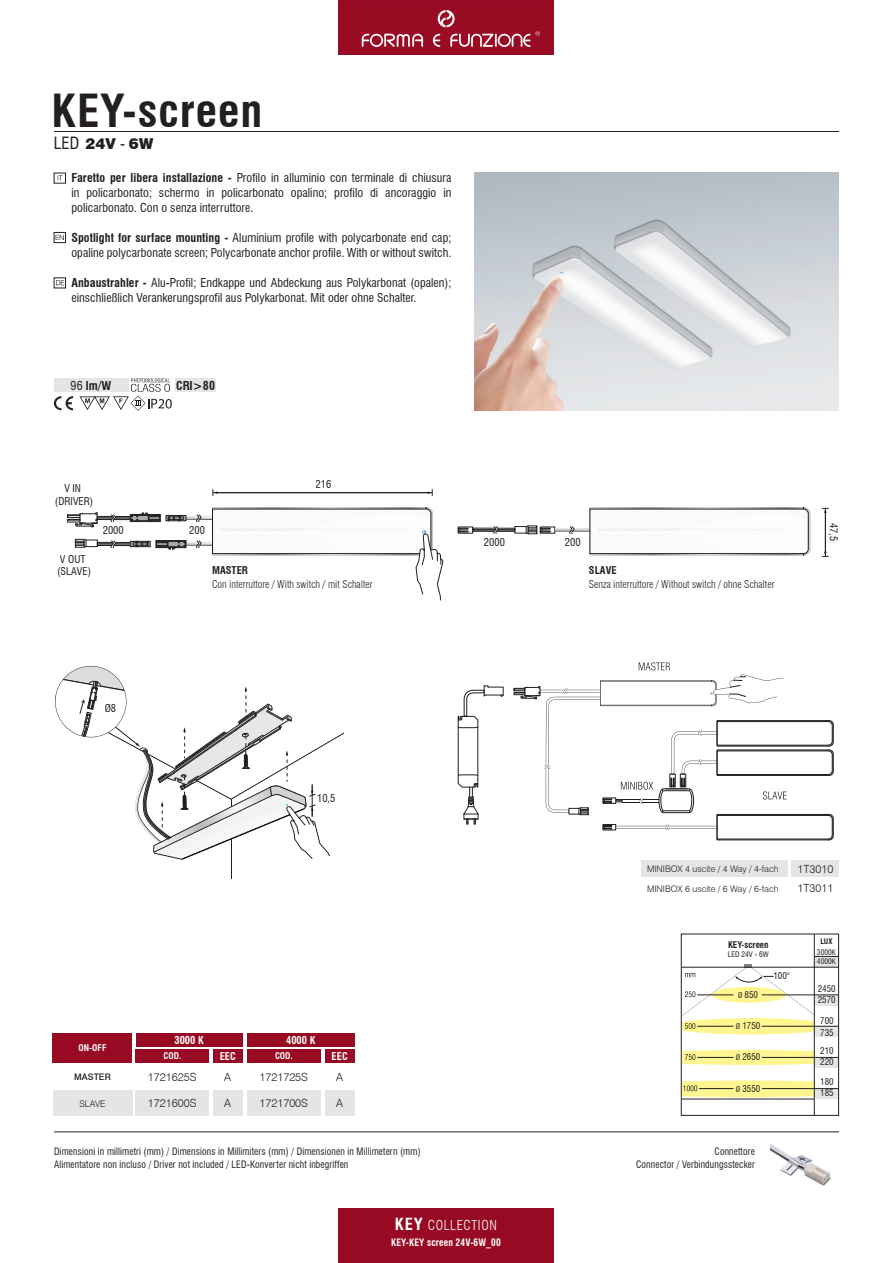
<style>
.page{position:relative;width:893px;height:1263px;background:#fff}
.page>*{position:absolute;margin:0;border:0;box-sizing:border-box;transform-origin:0 0}
.t1{font:700 condensed 44.55px "Swiss 721 BT";letter-spacing:.02em;color:#231f20}
.t2{font:900 15px "Swiss 721 BT";color:#231f20}
.t3{font:300 condensed 13.35px "Swiss 721 BT";letter-spacing:.05em;color:#fff}
.t4{font:condensed 12px/15px "Swiss 721 BT";letter-spacing:.005em;color:#231f20}
.t5{font:700 condensed 12px "Swiss 721 BT";letter-spacing:.005em;color:#231f20}
.t6{font:300 11.25px "Swiss 721 BT";color:#231f20}
.t7{font:300 condensed 10.5px "Swiss 721 BT";color:#231f20}
.t8{font:condensed 10.5px/12.6px "Swiss 721 BT";letter-spacing:.005em;color:#231f20}
.t9{font:700 condensed 10.5px "Swiss 721 BT";color:#fff}
.t10{font:700 condensed 10.5px "Swiss 721 BT";letter-spacing:.005em;color:#231f20}
.t11{font:condensed 10.05px/13.5px "Swiss 721 BT";letter-spacing:.015em;color:#231f20;scale:.95 1}
.t12{font:700 condensed 10.05px "Swiss 721 BT";letter-spacing:.015em;color:#fff;scale:.95 1}
.t13{font:300 9px "Swiss 721 BT";color:#231f20}
.t14{font:condensed 9px/11.2px "Swiss 721 BT";color:#231f20}
.t15{font:700 condensed 9px "Swiss 721 BT";color:#fff}
.t16{font:700 condensed 9px "Swiss 721 BT";color:#231f20}
.t17{font:500 9px "Swiss 721 BT";color:#231f20}
.t18{font:condensed 7.5px/9px "Swiss 721 BT";color:#231f20}
.t19{font:700 condensed 7.5px "Swiss 721 BT";color:#231f20}
.s1{font-weight:400;font-stretch:condensed;font-size:16.5px}
.s2{font-weight:400;font-stretch:condensed}
.s3{font-weight:700}
.s4{font-weight:400}
.s5{font-size:7.5px}
.s6{font-weight:700;font-size:16.35px}
</style>
<div class="page">
<div style="left:338px;top:0;width:216px;height:54px;background:#980a23"></div>
<div style="left:338px;top:1209px;width:216px;height:54px;background:#980a23"></div>
<svg style="left:362px;top:33px;width:61px;height:14px"></svg>
<svg style="left:433px;top:10px;width:107px;height:37px"></svg>
<img style="left:770px;top:1132px;width:69px;height:54px">
<hr style="left:231px;top:838px;width:1px;height:40px;background:#231f20">
<div style="left:473px;top:528px;width:42px;height:2px;border:1px solid #231f20"></div>
<hr style="left:473px;top:530px;width:42px;height:1px;background:#231f20">
<div style="left:515px;top:526px;width:11px;height:7px;border:1px solid #231f20"></div>
<div style="left:458px;top:527px;width:15px;height:6px;border:1px solid #231f20"></div>
<svg style="left:458px;top:528px;width:10px;height:4px"></svg>
<svg style="left:493px;top:526px;width:6px;height:8px"></svg>
<hr style="left:825px;top:512px;width:1px;height:41px;background:#231f20">
<svg style="left:822px;top:508px;width:7px;height:5px"></svg>
<svg style="left:822px;top:552px;width:7px;height:5px"></svg>
<div style="left:86px;top:540px;width:12px;height:7px;border:1px solid #231f20"></div>
<svg style="left:75px;top:539px;width:12px;height:9px"></svg>
<div style="left:97px;top:542px;width:34px;height:2px;border:1px solid #231f20"></div>
<hr style="left:97px;top:545px;width:34px;height:1px;background:#231f20">
<svg style="left:111px;top:540px;width:5px;height:8px"></svg>
<svg style="left:67px;top:512px;width:31px;height:15px"></svg>
<div style="left:97px;top:516px;width:34px;height:2px;border:1px solid #231f20"></div>
<hr style="left:97px;top:519px;width:34px;height:1px;background:#231f20">
<svg style="left:111px;top:514px;width:5px;height:8px"></svg>
<svg style="left:526px;top:507px;width:284px;height:49px"></svg>
<svg style="left:130px;top:507px;width:313px;height:94px"></svg>
<svg style="left:458px;top:685px;width:46px;height:140px"></svg>
<hr style="left:217px;top:492px;width:211px;height:1px;background:#231f20">
<svg style="left:428px;top:489px;width:5px;height:7px"></svg>
<svg style="left:213px;top:489px;width:4px;height:7px"></svg>
<svg style="left:55px;top:666px;width:289px;height:194px"></svg>
<hr style="left:54px;top:1131px;width:785px;height:1px;background:#231f20">
<hr style="left:54px;top:131px;width:785px;height:1px;background:#231f20">
<img style="left:474px;top:173px;width:365px;height:238px">
<div style="left:175px;top:378px;width:41px;height:14px;background:#e4e5e7"></div>
<svg style="left:54px;top:378px;width:118px;height:33px"></svg>
<div style="left:54px;top:173px;width:12px;height:10px;border:1px solid #231f20"></div>
<svg style="left:58px;top:175px;width:5px;height:5px"></svg>
<div style="left:54px;top:232px;width:12px;height:11px;border:1px solid #231f20"></div>
<svg style="left:56px;top:235px;width:8px;height:5px"></svg>
<div style="left:54px;top:278px;width:12px;height:10px;border:1px solid #231f20"></div>
<svg style="left:56px;top:280px;width:8px;height:5px"></svg>
<svg style="left:683px;top:936px;width:154px;height:178px"></svg>
<hr style="left:762px;top:994px;width:77px;height:1px;background:#231f20">
<hr style="left:762px;top:1026px;width:77px;height:1px;background:#231f20">
<hr style="left:762px;top:1057px;width:77px;height:1px;background:#231f20">
<hr style="left:762px;top:1088px;width:77px;height:1px;background:#231f20">
<hr style="left:682px;top:967px;width:156px;height:1px;background:#231f20">
<div style="left:681px;top:934px;width:158px;height:182px;border:1px solid #231f20"></div>
<svg style="left:514px;top:662px;width:320px;height:178px"></svg>
<div style="left:792px;top:860px;width:47px;height:17px;background:#e4e5e7"></div>
<div style="left:641px;top:860px;width:146px;height:17px;background:#e4e5e7"></div>
<div style="left:136px;top:1090px;width:73px;height:26px;background:#e4e5e7"></div>
<div style="left:213px;top:1090px;width:29px;height:26px;background:#e4e5e7"></div>
<div style="left:325px;top:1090px;width:29px;height:26px;background:#e4e5e7"></div>
<div style="left:53px;top:1090px;width:79px;height:26px;background:#e4e5e7"></div>
<div style="left:247px;top:1090px;width:73px;height:26px;background:#e4e5e7"></div>
<div style="left:136px;top:1049px;width:73px;height:13px;background:#980a23"></div>
<div style="left:136px;top:1033px;width:106px;height:13px;background:#980a23"></div>
<div style="left:247px;top:1033px;width:107px;height:13px;background:#980a23"></div>
<div style="left:213px;top:1049px;width:30px;height:13px;background:#980a23"></div>
<div style="left:325px;top:1049px;width:29px;height:13px;background:#980a23"></div>
<div style="left:53px;top:1033px;width:79px;height:29px;background:#980a23"></div>
<div style="left:247px;top:1049px;width:73px;height:13px;background:#980a23"></div>
<h1 class="t1" style="left:52px;top:84px;width:212px">KEY-screen</h1>
<p class="t2" style="left:54px;top:134px;width:101px"><span class="s1">LED</span> 24V <span class="s2">-</span> 6W</p>
<p class="t4" style="left:71px;top:170px;width:382px;text-align:justify"><span class="s3">Faretto per libera installazione -</span> Profilo in alluminio con terminale di chiusura in policarbonato; schermo in policarbonato opalino; profilo di ancoraggio in policarbonato. Con o senza interruttore.</p>
<p class="t4" style="left:71px;top:230px;width:382px"><span class="s3">Spotlight for surface mounting -</span> Aluminium profile with polycarbonate end cap; opaline polycarbonate screen; Polycarbonate anchor profile. With or without switch.</p>
<p class="t4" style="left:71px;top:275px;width:382px"><span class="s3">Anbaustrahler -</span> Alu-Profil; Endkappe und Abdeckung aus Polykarbonat (opalen); einschließlich Verankerungsprofil aus Polykarbonat. Mit oder ohne Schalter.</p>
<p class="t5" style="left:71px;top:378px;width:42px"><span class="s4">96</span> lm/W</p>
<p class="t5" style="left:176px;top:378px;width:40px">CRI&gt;80</p>
<p class="t8" style="left:55px;top:482px;width:40px;text-align:center">V IN (DRIVER)</p>
<p class="t8" style="left:103px;top:524px;width:23px">2000</p>
<p class="t8" style="left:189px;top:524px;width:17px">200</p>
<p class="t8" style="left:316px;top:477px;width:17px">216</p>
<p class="t8" style="left:57px;top:553px;width:35px">V OUT (SLAVE)</p>
<p class="t8" style="left:105px;top:702px;width:13px">Ø8</p>
<p class="t10" style="left:212px;top:564px;width:37px">MASTER</p>
<p class="t7" style="left:212px;top:578px;width:162px">Con interruttore / With switch / mit Schalter</p>
<p class="t8" style="left:317px;top:792px;width:20px">10,5</p>
<p class="t15" style="left:79px;top:1042px;width:29px">ON-OFF</p>
<p class="t17" style="left:74px;top:1071px;width:38px">MASTER</p>
<p class="t13" style="left:80px;top:1098px;width:28px">SLAVE</p>
<p class="t9" style="left:174px;top:1033px;width:31px">3000 K</p>
<p class="t9" style="left:286px;top:1033px;width:31px">4000 K</p>
<p class="t15" style="left:163px;top:1050px;width:19px">COD.</p>
<p class="t9" style="left:220px;top:1049px;width:18px">EEC</p>
<p class="t9" style="left:332px;top:1049px;width:18px">EEC</p>
<p class="t15" style="left:275px;top:1050px;width:19px">COD.</p>
<p class="t6" style="left:148px;top:1070px;width:50px">1721625S</p>
<p class="t6" style="left:148px;top:1096px;width:50px">1721600S</p>
<p class="t6" style="left:224px;top:1070px;width:8px">A</p>
<p class="t6" style="left:224px;top:1096px;width:8px">A</p>
<p class="t6" style="left:259px;top:1070px;width:50px">1721725S</p>
<p class="t6" style="left:259px;top:1096px;width:50px">1721700S</p>
<p class="t6" style="left:336px;top:1070px;width:8px">A</p>
<p class="t6" style="left:336px;top:1096px;width:8px">A</p>
<p class="t8" style="left:484px;top:536px;width:23px">2000</p>
<p class="t8" style="left:565px;top:536px;width:17px">200</p>
<p class="t10" style="left:589px;top:564px;width:29px">SLAVE</p>
<p class="t7" style="left:589px;top:578px;width:187px">Senza interruttore / Without switch / ohne Schalter</p>
<p class="t8" style="left:840px;top:523px;width:20px;rotate:90deg">47,5</p>
<p class="t13" style="left:647px;top:863px;width:133px">MINIBOX 4 uscite / 4 Way / 4-fach</p>
<p class="t6" style="left:797px;top:862px;width:37px">1T3010</p>
<p class="t13" style="left:647px;top:883px;width:133px">MINIBOX 6 uscite / 6 Way / 6-fach</p>
<p class="t6" style="left:797px;top:881px;width:37px">1T3011</p>
<p class="t16" style="left:728px;top:940px;width:42px">KEY-screen</p>
<p class="t18" style="left:728px;top:950px;width:42px">LED 24V - 6W</p>
<p class="t14" style="left:738px;top:989px;width:22px"><span class="s5">Ø</span> 850</p>
<p class="t14" style="left:736px;top:1020px;width:26px"><span class="s5">Ø</span> 1750</p>
<p class="t14" style="left:736px;top:1051px;width:26px"><span class="s5">Ø</span> 2650</p>
<p class="t14" style="left:736px;top:1083px;width:26px"><span class="s5">Ø</span> 3550</p>
<p class="t14" style="left:773px;top:970px;width:18px">100°</p>
<p class="t19" style="left:820px;top:937px;width:13px">LUX</p>
<p class="t18" style="left:817px;top:947px;width:21px">3000K<br>4000K</p>
<p class="t14" style="left:818px;top:983px;width:19px">2450<br>2570</p>
<p class="t14" style="left:820px;top:1015px;width:15px">700<br>735</p>
<p class="t14" style="left:820px;top:1045px;width:15px">210<br>220</p>
<p class="t14" style="left:820px;top:1076px;width:15px">180<br>185</p>
<p class="t11" style="left:54px;top:1144px;width:387px">Dimensioni in millimetri (mm) / Dimensions in Millimiters (mm) / Dimensionen in Millimetern (mm)<br>Alimentatore non incluso / Driver not included / LED-Konverter nicht inbegriffen</p>
<p class="t11" style="left:636px;top:1144px;width:126px;text-align:right">Connettore<br>Connector / Verbindungsstecker</p>
<p class="t3" style="left:395px;top:1217px;width:104px"><span class="s6">KEY</span> COLLECTION</p>
<p class="t12" style="left:391px;top:1236px;width:117px">KEY-KEY screen 24V-6W_00</p>
</div>
